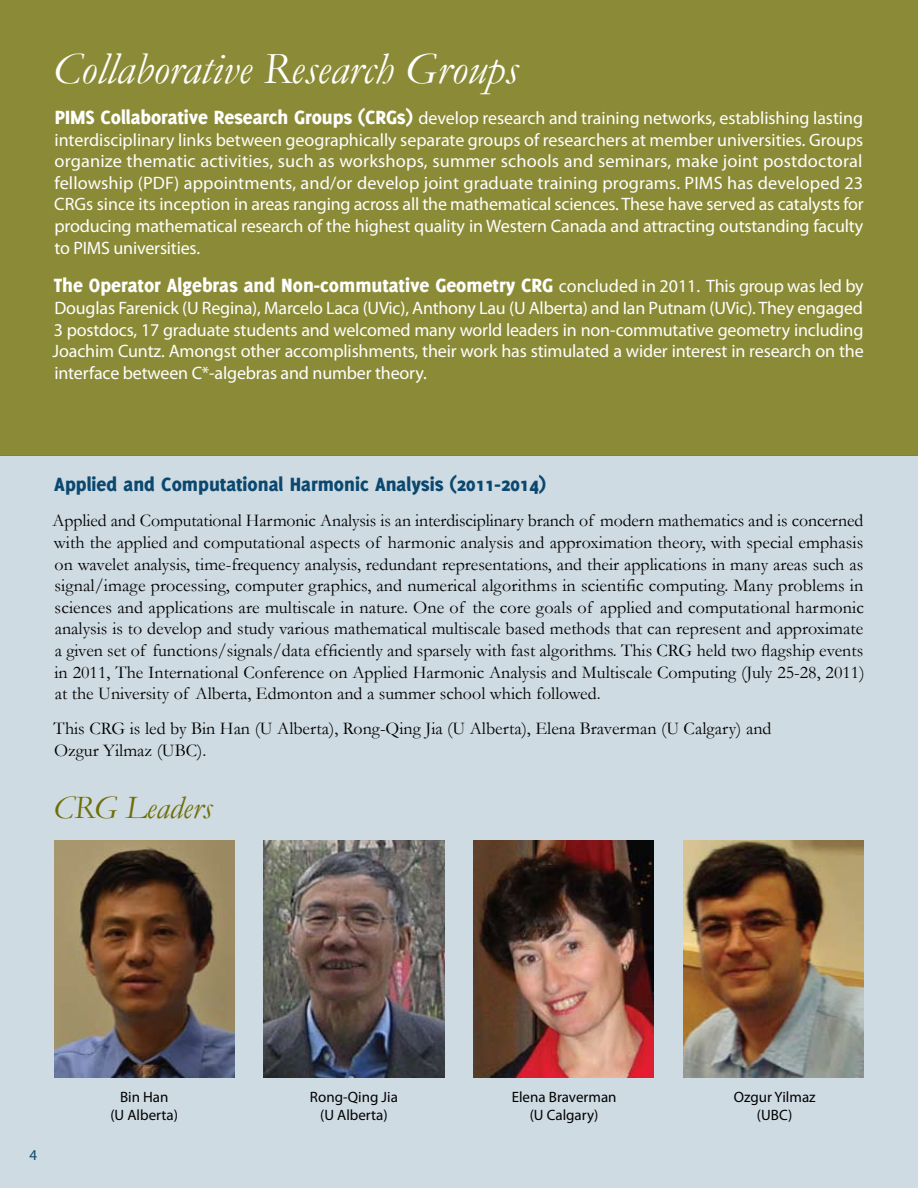
<style>
.page{position:relative;width:918px;height:1188px;background:#fff}
.page>*{position:absolute;margin:0;border:0;box-sizing:border-box;transform-origin:0 0}
.t1{font:italic 45px "Garamond";color:#fff}
.t2{font:italic 33px "Garamond";color:#6f6e06}
.t3{font:800 21px "Delicious";color:#fff}
.t4{font:800 21px "Delicious";color:#0b486f}
.t5{font:18px/21.6px "Garamond";color:#000;text-align:justify}
.t6{font:18px/21.6px "Myriad Pro";letter-spacing:-.01em;color:#fff;text-align:justify}
.t7{font:15px/18px "Myriad Pro";color:#000;text-align:center}
.t8{font:15px "Myriad Pro";color:#0b486f}
.s1{font-family:"Delicious";font-weight:800;font-size:21px}
.s2{font-family:"Myriad Pro";font-weight:400;font-size:18px}
</style>
<div class="page">
<div style="left:0;top:455px;width:918px;height:733px;background:#cfdbe2"></div>
<img style="left:54px;top:841px;width:180px;height:237px">
<img style="left:474px;top:841px;width:180px;height:237px">
<img style="left:264px;top:841px;width:180px;height:237px">
<img style="left:684px;top:841px;width:180px;height:237px">
<div style="left:0;top:0;width:918px;height:456px;background:#8b8b37"></div>
<h1 class="t1" style="left:53px;top:42px;width:467px">Collaborative Research Groups</h1>
<p class="t6" style="left:54px;top:107px;width:811px"><span class="s1">PIMS Collaborative Research Groups (CRGs)</span> develop research and training networks, establishing lasting interdisciplinary links between geographically separate groups of researchers at member universities. Groups organize thematic activities, such as workshops, summer schools and seminars, make joint postdoctoral fellowship (PDF) appointments, and/or develop joint graduate training programs. PIMS has developed 23<br>CRGs since its inception in areas ranging across all the mathematical sciences. These have served as catalysts for producing mathematical research of the highest quality in Western Canada and attracting outstanding faculty to PIMS universities.</p>
<p class="t3" style="left:54px;top:273px;width:812px">The Operator Algebras and Non-commutative Geometry CRG <span class="s2">concluded in 2011. This group was led by</span></p>
<p class="t6" style="left:53px;top:297px;width:813px">Douglas Farenick (U Regina), Marcelo Laca (UVic), Anthony Lau (U Alberta) and Ian Putnam (UVic). They engaged 3 postdocs, 17 graduate students and welcomed many world leaders in non-commutative geometry including Joachim Cuntz. Amongst other accomplishments, their work has stimulated a wider interest in research on the interface between C*-algebras and number theory.</p>
<p class="t4" style="left:54px;top:472px;width:493px">Applied and Computational Harmonic Analysis (2011-2014)</p>
<p class="t5" style="left:53px;top:510px;width:814px">Applied and Computational Harmonic Analysis is an interdisciplinary branch of modern mathematics and is concerned with the applied and computational aspects of harmonic analysis and approximation theory, with special emphasis on wavelet analysis, time-frequency analysis, redundant representations, and their applications in many areas such as signal/image processing, computer graphics, and numerical algorithms in scientific computing. Many problems in sciences and applications are multiscale in nature. One of the core goals of applied and computational harmonic analysis is to develop and study various mathematical multiscale based methods that can represent and approximate a given set of functions/signals/data efficiently and sparsely with fast algorithms. This CRG held two flagship events in 2011, The International Conference on Applied Harmonic Analysis and Multiscale Computing (July 25-28, 2011) at the University of Alberta, Edmonton and a summer school which followed.</p>
<p class="t5" style="left:54px;top:718px;width:719px">This CRG is led by Bin Han (U Alberta), Rong-Qing Jia (U Alberta), Elena Braverman (U Calgary) and<br>Ozgur Yilmaz (UBC).</p>
<h2 class="t2" style="left:53px;top:788px;width:161px">CRG Leaders</h2>
<p class="t8" style="left:29px;top:1146px;width:9px">4</p>
<p class="t7" style="left:110px;top:1088px;width:69px">Bin Han<br>(U Alberta)</p>
<p class="t7" style="left:512px;top:1088px;width:106px">Elena Braverman (U Calgary)</p>
<p class="t7" style="left:310px;top:1088px;width:89px">Rong-Qing Jia (U Alberta)</p>
<p class="t7" style="left:734px;top:1088px;width:83px">Ozgur Yilmaz (UBC)</p>
</div>
